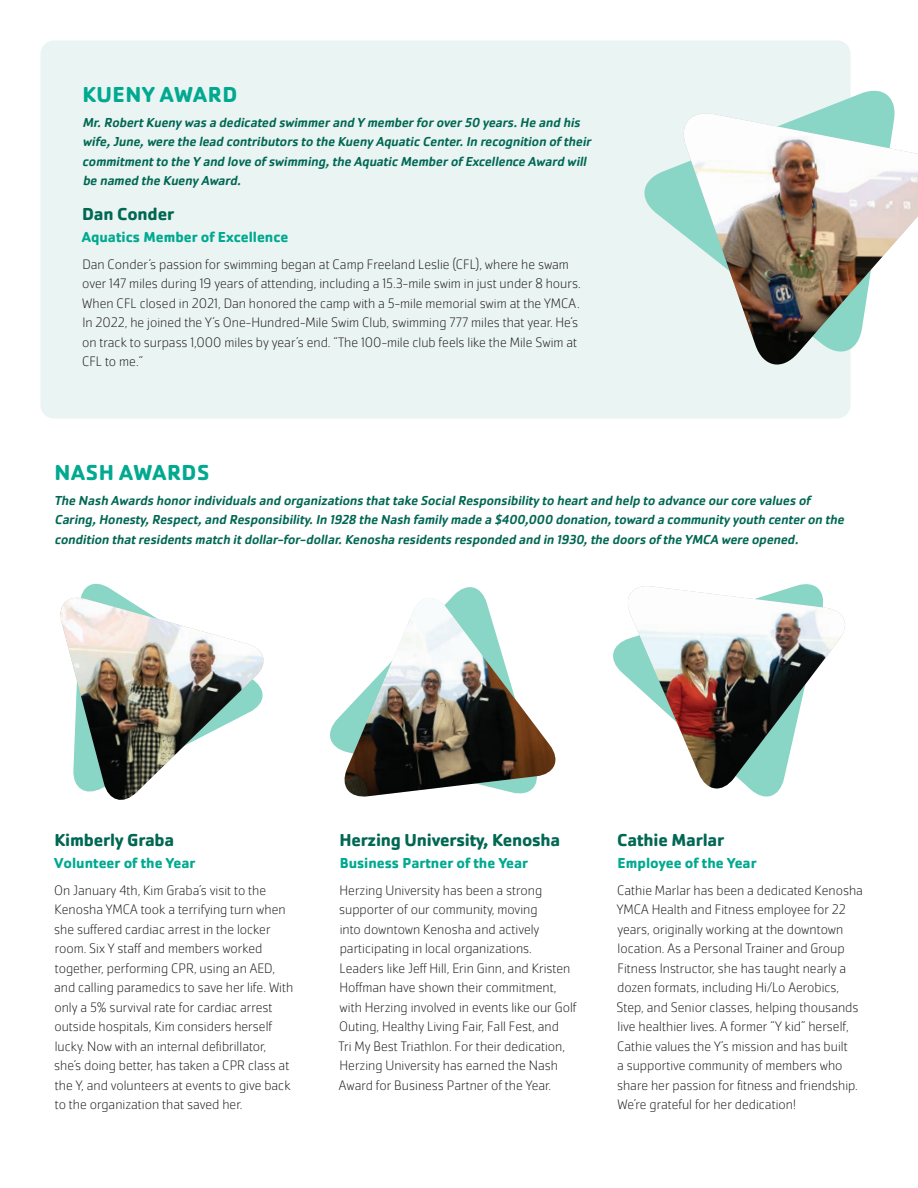
<style>
.page{position:relative;width:918px;height:1188px;background:#fff}
.page>*{position:absolute;margin:0;border:0;box-sizing:border-box;transform-origin:0 0}
.Body{font:700 22.5px "Cachet Pro";letter-spacing:.025em;color:#00a990}
.Body-2{font:700 18px "Cachet Pro";letter-spacing:-.01em;color:#006753}
.Body-3{font:700 15px "Cachet Pro";color:#00a990}
.Body-4{font:200 14.25px/19.5px "Cachet Pro";color:#231f20}
.Body-5{font:italic 500 13.5px/19.5px "Cachet Pro";color:#006753}
</style>
<div class="page">
<div style="left:40px;top:40px;width:810px;height:378px;background:#eaf4f3;border-radius:14px"></div>
<svg style="left:330px;top:587px;width:152px;height:163px"></svg>
<svg style="left:340px;top:593px;width:145px;height:5px"></svg>
<img style="left:340px;top:598px;width:216px;height:199px">
<svg style="left:644px;top:85px;width:251px;height:145px"></svg>
<img style="left:679px;top:113px;width:239px;height:258px">
<svg style="left:82px;top:583px;width:37px;height:11px"></svg>
<img style="left:60px;top:598px;width:204px;height:202px">
<svg style="left:613px;top:641px;width:163px;height:156px"></svg>
<img style="left:623px;top:586px;width:222px;height:207px">
<p class="Body" style="left:82px;top:80px;width:156px">KUENY AWARD</p>
<p class="Body-5" style="left:82px;top:113px;width:513px">Mr.RobertKueny was a dedicated swimmerand Y memberforover50 years.He and his wife,June,were the lead contributors to the Kueny Aquatic Center.In recognition of their commitmentto the Y and love of swimming,the Aquatic Memberof Excellence Award will be named the Kueny Award.</p>
<p class="Body-2" style="left:82px;top:203px;width:93px">Dan Conder</p>
<p class="Body-3" style="left:82px;top:228px;width:208px">Aquatics Member of Excellence</p>
<p class="Body-4" style="left:82px;top:254px;width:500px">Dan Conder’s passion for swimming began at Camp Freeland Leslie (CFL), where he swam over 147 miles during 19 years of attending, including a 15.3-mile swim in just under 8 hours.<br>When CFL closed in 2021, Dan honored the camp with a 5-mile memorial swim at the YMCA.<br>In 2022, he joined the Y’s One-Hundred-Mile Swim Club, swimming 777 miles that year. He’s on track to surpass 1,000 miles by year’s end. “The 100-mile club feels like the Mile Swim at CFL to me.”</p>
<p class="Body" style="left:55px;top:458px;width:156px">NASH AWARDS</p>
<p class="Body-5" style="left:54px;top:491px;width:794px">The Nash Awards honorindividuals and organizations thattake SocialResponsibility to heartand help to advance ourcore values of<br>Caring,Honesty,Respect,and Responsibility.In 1928 the Nash family made a $400,000 donation,toward a community youth centeron the condition thatresidents match itdollar-for-dollar.Kenosha residents responded and in 1930,the doors of the YMCA were opened.</p>
<p class="Body-2" style="left:54px;top:829px;width:121px">Kimberly Graba</p>
<p class="Body-3" style="left:54px;top:854px;width:143px">Volunteer of the Year</p>
<p class="Body-4" style="left:54px;top:880px;width:241px">On January 4th, Kim Graba’s visit to the Kenosha YMCA took a terrifying turn when she suffered cardiac arrest in the locker room. Six Y staff and members worked together, performing CPR, using an AED, and calling paramedics to save her life. With only a 5% survival rate for cardiac arrest outside hospitals, Kim considers herself lucky. Now with an internal defibrillator, she’s doing better, has taken a CPR class at the Y, and volunteers at events to give back to the organization that saved her.</p>
<p class="Body-2" style="left:339px;top:829px;width:222px">Herzing University, Kenosha</p>
<p class="Body-3" style="left:340px;top:854px;width:190px">Business Partner of the Year</p>
<p class="Body-4" style="left:339px;top:880px;width:239px">Herzing University has been a strong supporter of our community, moving<br>into downtown Kenosha and actively participating in local organizations.<br>Leaders like Jeff Hill, Erin Ginn, and Kristen Hoffman have shown their commitment, with Herzing involved in events like our Golf Outing, Healthy Living Fair, Fall Fest, and<br>Tri My Best Triathlon. For their dedication, Herzing University has earned the Nash Award for Business Partner of the Year.</p>
<p class="Body-2" style="left:617px;top:829px;width:108px">Cathie Marlar</p>
<p class="Body-3" style="left:618px;top:854px;width:141px">Employee of the Year</p>
<p class="Body-4" style="left:617px;top:880px;width:248px">Cathie Marlar has been a dedicated Kenosha YMCA Health and Fitness employee for 22 years, originally working at the downtown location. As a Personal Trainer and Group Fitness Instructor, she has taught nearly a dozen formats, including Hi/Lo Aerobics, Step, and Senior classes, helping thousands live healthier lives. A former “Y kid” herself, Cathie values the Y’s mission and has built<br>a supportive community of members who share her passion for fitness and friendship.<br>We’re grateful for her dedication!</p>
</div>
